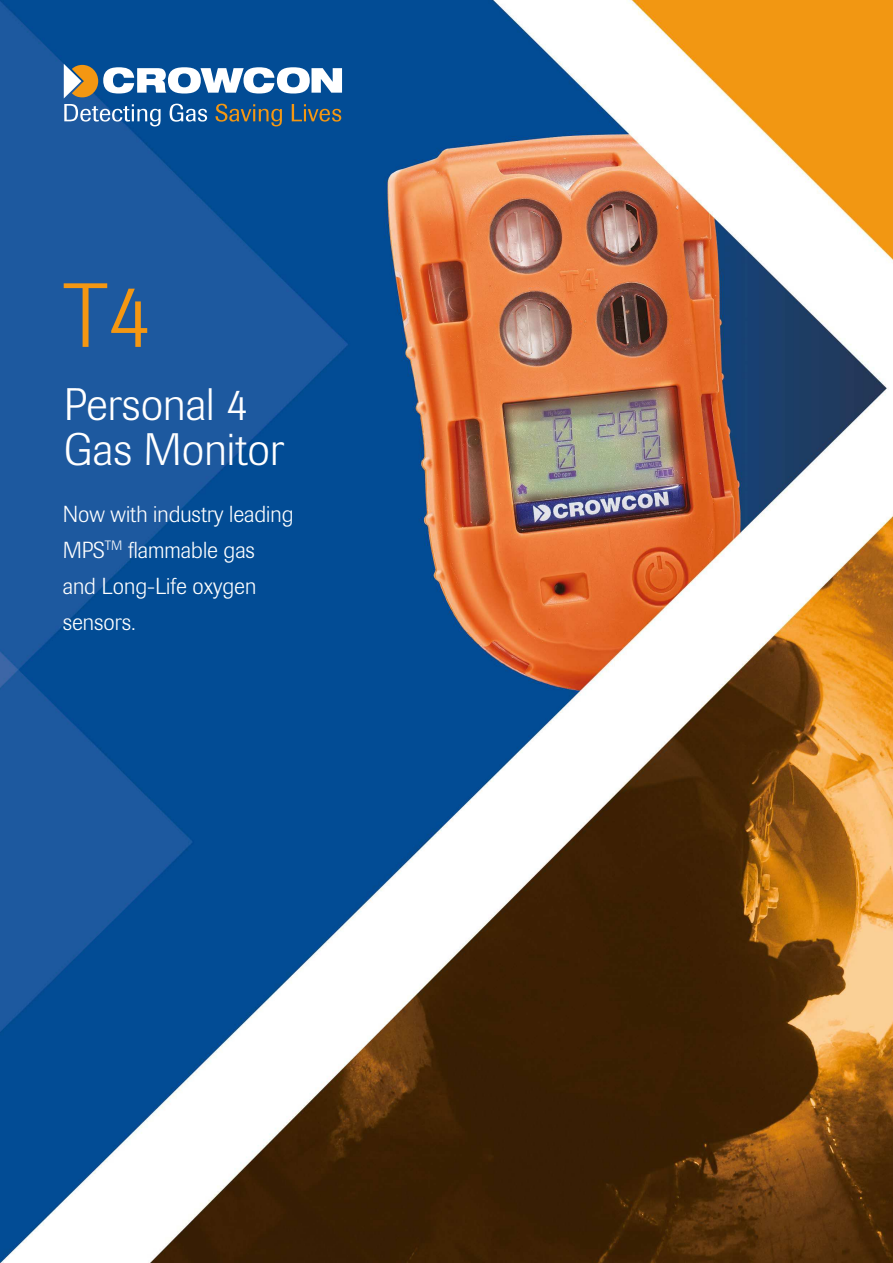
<style>
.page{position:relative;width:893px;height:1263px;background:#fff}
.page>*{position:absolute;margin:0;border:0;box-sizing:border-box;transform-origin:0 0}
.t1{font:300 90px "Imago";color:#f49712}
.t2{font:300 45px/45px "Imago";color:#fff}
.t3{font:300 22.95px/36.3px "Imago";color:#fff}
</style>
<div class="page">
<img style="left:0;top:0;width:893px;height:1263px">
<svg style="left:64px;top:64px;width:278px;height:34px"></svg>
<svg style="left:64px;top:104px;width:97px;height:22px;background:#4c7db3"></svg>
<svg style="left:170px;top:104px;width:37px;height:18px"></svg>
<svg style="left:216px;top:104px;width:66px;height:22px"></svg>
<svg style="left:292px;top:104px;width:49px;height:18px"></svg>
<h1 class="t1" style="left:64px;top:282px;width:90px">T4</h1>
<h2 class="t2" style="left:64px;top:383px;width:222px">Personal 4<br>Gas Monitor</h2>
<p class="t3" style="left:63px;top:496px;width:232px">Now with industry leading<br>MPS<sup>TM</sup> flammable gas and Long-Life oxygen sensors.</p>
</div>
